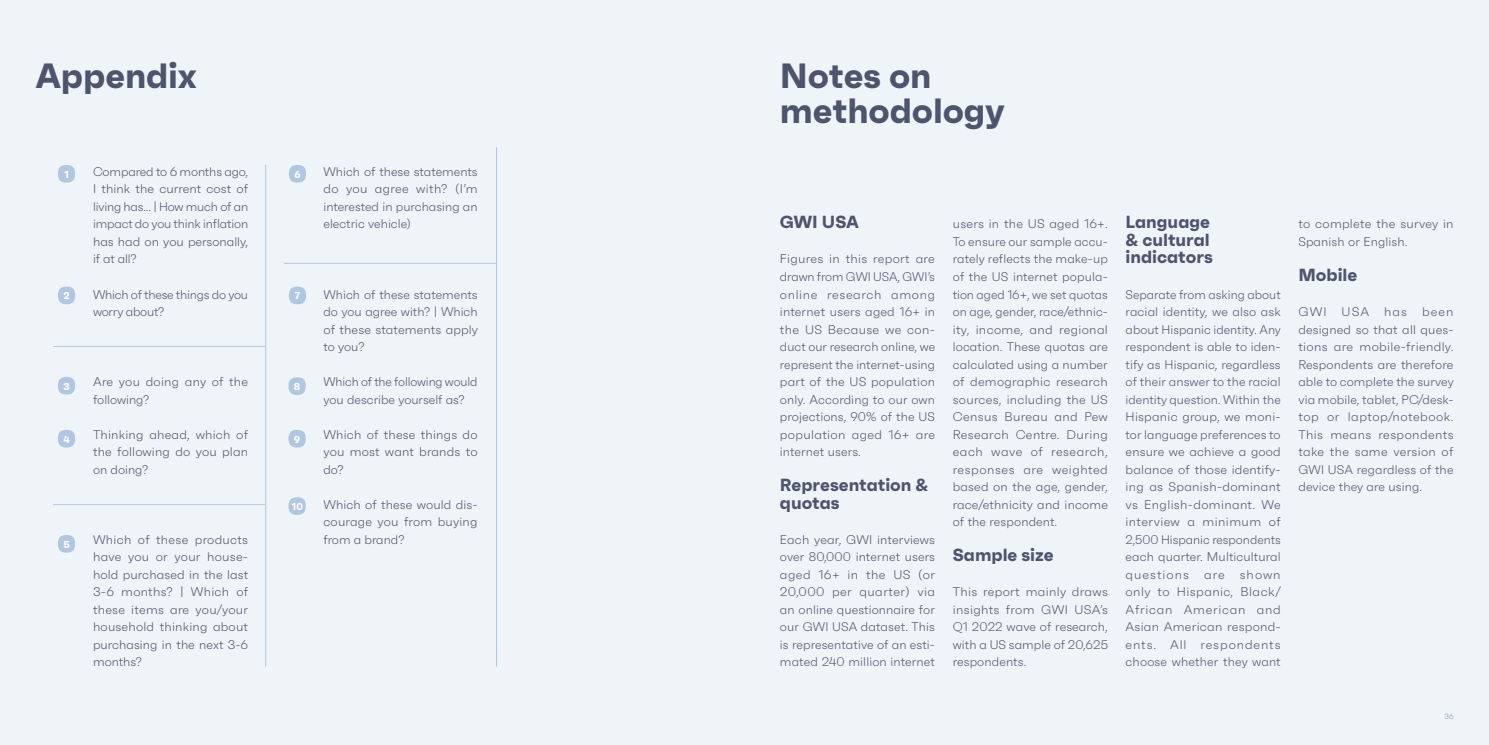
<style>
.page{position:relative;width:1489px;height:745px;background:#fff}
.page>*{position:absolute;margin:0;border:0;box-sizing:border-box;transform-origin:0 0}
.t1{font:700 35px/35px "Faktum";letter-spacing:-.005em;color:#4f546d}
.t2{font:700 17.5px/17.5px "Faktum";color:#4f546d}
.t3{font:300 12.5px/17.5px "Faktum";letter-spacing:.01em;color:#4f546d;text-align:justify}
.t4{font:300 12.5px/17.5px "Faktum";letter-spacing:-.01em;color:#4f546d}
.t5{font:300 12.5px/17.5px "Faktum";letter-spacing:-.02em;color:#4f546d}
.t6{font:700 10px "Faktum";color:#fff}
.t7{font:300 7.5px "Faktum";color:#808da7}
</style>
<div class="page">
<div style="left:0;top:0;width:1488px;height:744px;background:#eff4f9"></div>
<div style="left:58px;top:165px;width:17px;height:17px;background:#b1c7e0;border-radius:50%"></div>
<div style="left:58px;top:286px;width:17px;height:18px;background:#b1c7e0;border-radius:50%"></div>
<div style="left:58px;top:376px;width:17px;height:18px;background:#b1c7e0;border-radius:50%"></div>
<div style="left:58px;top:429px;width:17px;height:18px;background:#b1c7e0;border-radius:50%"></div>
<div style="left:58px;top:534px;width:17px;height:18px;background:#b1c7e0;border-radius:50%"></div>
<div style="left:289px;top:165px;width:17px;height:17px;background:#b1c7e0;border-radius:50%"></div>
<div style="left:289px;top:286px;width:17px;height:18px;background:#b1c7e0;border-radius:50%"></div>
<div style="left:288px;top:377px;width:18px;height:18px;background:#b1c7e0;border-radius:50%"></div>
<div style="left:288px;top:429px;width:18px;height:18px;background:#b1c7e0;border-radius:50%"></div>
<div style="left:288px;top:497px;width:18px;height:17px;background:#b1c7e0;border-radius:50%"></div>
<hr style="left:265px;top:165px;width:1px;height:501px;background:#b1c7e0">
<hr style="left:496px;top:147px;width:1px;height:519px;background:#b1c7e0">
<hr style="left:53px;top:346px;width:212px;height:1px;background:#b1c7e0">
<hr style="left:53px;top:504px;width:212px;height:1px;background:#b1c7e0">
<hr style="left:284px;top:263px;width:212px;height:1px;background:#b1c7e0">
<h1 class="t1" style="left:35px;top:58px;width:163px">Appendix</h1>
<h1 class="t1" style="left:780px;top:58px;width:226px">Notes on methodology</h1>
<p class="t6" style="left:64px;top:168px;width:6px">1</p>
<p class="t6" style="left:63px;top:289px;width:8px">2</p>
<p class="t6" style="left:63px;top:379px;width:8px">3</p>
<p class="t6" style="left:63px;top:432px;width:8px">4</p>
<p class="t6" style="left:63px;top:537px;width:8px">5</p>
<p class="t3" style="left:93px;top:163px;width:157px">Compared to 6 months ago, I think the current cost of living has... | How much of an impact do you think inflation has had on you personally, if at all?</p>
<p class="t5" style="left:93px;top:285px;width:157px">Which of these things do you worry about?</p>
<p class="t3" style="left:93px;top:373px;width:157px">Are you doing any of the following?</p>
<p class="t3" style="left:93px;top:425px;width:157px">Thinking ahead, which of the following do you plan on doing?</p>
<p class="t3" style="left:93px;top:530px;width:157px">Which of these products have you or your house&shy;hold purchased in the last 3-6 months? | Which of these items are you/your household thinking about purchasing in the next 3-6 months?</p>
<p class="t6" style="left:294px;top:168px;width:8px">6</p>
<p class="t3" style="left:323px;top:163px;width:156px">Which of these statements do you agree with? (I’m interested in purchasing an electric vehicle)</p>
<p class="t6" style="left:295px;top:289px;width:7px">7</p>
<p class="t6" style="left:294px;top:380px;width:8px">8</p>
<p class="t6" style="left:294px;top:432px;width:8px">9</p>
<p class="t6" style="left:291px;top:499px;width:13px">10</p>
<p class="t3" style="left:323px;top:285px;width:156px">Which of these statements do you agree with? | Which of these statements apply to you?</p>
<p class="t4" style="left:323px;top:373px;width:155px">Which of the following would you describe yourself as?</p>
<p class="t3" style="left:323px;top:425px;width:156px">Which of these things do you most want brands to do?</p>
<p class="t3" style="left:323px;top:495px;width:156px">Which of these would dis&shy;courage you from buying from a brand?</p>
<h2 class="t2" style="left:780px;top:213px;width:81px">GWI USA</h2>
<p class="t3" style="left:780px;top:250px;width:157px">Figures in this report are drawn from GWI USA, GWI’s online research among internet users aged 16+ in the US Because we con&shy;duct our research online, we represent the internet-using part of the US population only. According to our own projections, 90% of the US population aged 16+ are internet users.</p>
<h2 class="t2" style="left:780px;top:475px;width:150px">Representation &amp; quotas</h2>
<p class="t3" style="left:780px;top:530px;width:157px">Each year, GWI interviews over 80,000 internet users aged 16+ in the US (or 20,000 per quarter) via an online questionnaire for our GWI USA dataset. This is representative of an esti&shy;mated 240 million internet</p>
<p class="t3" style="left:952px;top:215px;width:157px">users in the US aged 16+.<br>To ensure our sample accu&shy;rately reflects the make-up of the US internet popula&shy;tion aged 16+, we set quotas on age, gender, race/ethnic&shy;ity, income, and regional location. These quotas are calculated using a number of demographic research sources, including the US Census Bureau and Pew Research Centre. During each wave of research, responses are weighted based on the age, gender, race/ethnicity and income of the respondent.</p>
<h2 class="t2" style="left:952px;top:545px;width:102px">Sample size</h2>
<p class="t3" style="left:952px;top:583px;width:157px">This report mainly draws insights from GWI USA’s Q1 2022 wave of research, with a US sample of 20,625 respondents.</p>
<h2 class="t2" style="left:1125px;top:213px;width:89px">Language &amp; cultural indicators</h2>
<p class="t3" style="left:1125px;top:285px;width:157px">Separate from asking about racial identity, we also ask about Hispanic identity. Any respondent is able to iden&shy;tify as Hispanic, regardless of their answer to the racial identity question. Within the Hispanic group, we moni&shy;tor language preferences to ensure we achieve a good balance of those identify&shy;ing as Spanish-dominant vs English-dominant. We interview a minimum of 2,500 Hispanic respondents each quarter. Multicultural questions are shown only to Hispanic, Black/ African American and Asian American respond&shy;ents. All respondents choose whether they want</p>
<p class="t3" style="left:1298px;top:215px;width:157px">to complete the survey in<br>Spanish or English.</p>
<h2 class="t2" style="left:1298px;top:265px;width:60px">Mobile</h2>
<p class="t3" style="left:1298px;top:303px;width:157px">GWI USA has been designed so that all ques&shy;tions are mobile-friendly.<br>Respondents are therefore able to complete the survey via mobile, tablet, PC/desk&shy;top or laptop/notebook.<br>This means respondents take the same version of GWI USA regardless of the device they are using.</p>
<p class="t7" style="left:1444px;top:711px;width:11px">36</p>
</div>
